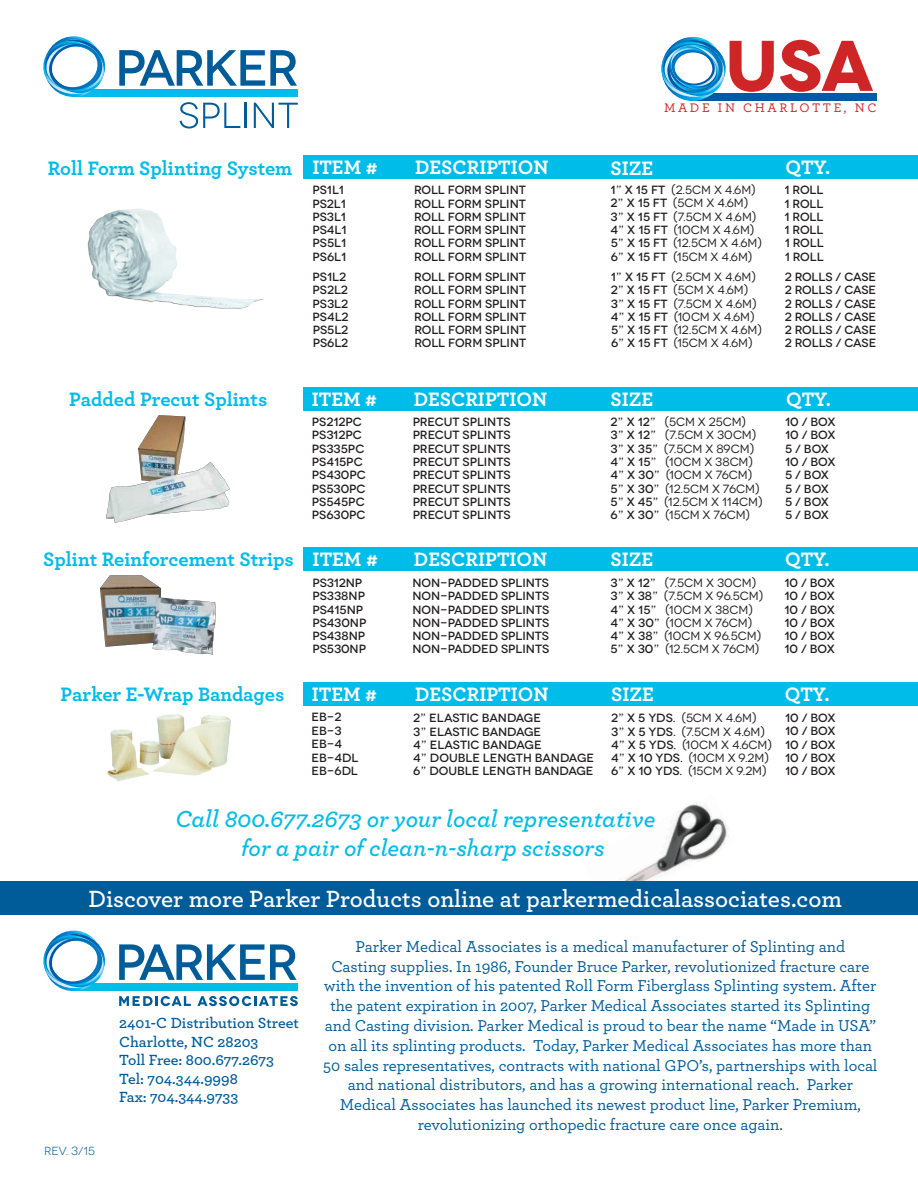
<style>
.page{position:relative;width:918px;height:1188px;background:#fff}
.page>*{position:absolute;margin:0;border:0;box-sizing:border-box;transform-origin:0 0}
.t1{font:700 71.55px "Novecentowide";color:#ce2527}
.t2{font:600 24.6px "Archer";color:#fff}
.t3{font:italic 600 24.3px/29.1px "Archer";color:#00bce8}
.t4{font:700 20.4px "Archer";color:#fff}
.t5{font:700 20.4px "Archer";color:#00bce8}
.t6{font:500 16.5px/19.8px "Archer";color:#005c98;text-align:center}
.t7{font:600 15.45px/18.5px "Archer";color:#005c98}
.t8{font:500 13.05px "Archer";letter-spacing:.2em;color:#ce2527}
.t9{font:500 11.85px/13.4px "Novecentowide";color:#231f20;text-align:justify}
.t10{font:11.85px/13.4px "Novecentowide";color:#231f20}
.t11{font:11.7px "Novecentowide";color:#005c98}
.s1{font-weight:500}
</style>
<div class="page">
<img style="left:624px;top:802px;width:105px;height:79px">
<div style="left:0;top:881px;width:918px;height:34px;background:#005c98"></div>
<div style="left:304px;top:387px;width:614px;height:24px;background:#00bce8"></div>
<div style="left:304px;top:156px;width:614px;height:23px;background:#00bce8"></div>
<div style="left:304px;top:547px;width:614px;height:24px;background:#00bce8"></div>
<div style="left:690px;top:93px;width:187px;height:8px;background:#005aaa"></div>
<img style="left:680px;top:37px;width:26px;height:3px">
<img style="left:676px;top:40px;width:34px;height:61px">
<img style="left:673px;top:42px;width:40px;height:57px">
<img style="left:661px;top:44px;width:65px;height:53px">
<img style="left:662px;top:45px;width:63px;height:50px">
<img style="left:664px;top:45px;width:60px;height:51px">
<img style="left:667px;top:45px;width:55px;height:50px">
<img style="left:666px;top:47px;width:56px;height:45px">
<img style="left:668px;top:46px;width:50px;height:47px">
<img style="left:668px;top:48px;width:52px;height:42px">
<img style="left:669px;top:50px;width:49px;height:38px">
<svg style="left:119px;top:50px;width:178px;height:36px"></svg>
<div style="left:72px;top:89px;width:226px;height:8px;background:#00bce8"></div>
<img style="left:62px;top:36px;width:24px;height:3px">
<img style="left:58px;top:39px;width:31px;height:58px">
<img style="left:55px;top:41px;width:51px;height:55px">
<img style="left:43px;top:43px;width:62px;height:51px">
<img style="left:44px;top:44px;width:61px;height:48px">
<img style="left:46px;top:44px;width:57px;height:49px">
<svg style="left:180px;top:102px;width:60px;height:26px"></svg>
<hr style="left:245px;top:103px;width:2px;height:25px;background:#005c98">
<svg style="left:254px;top:103px;width:44px;height:25px"></svg>
<svg style="left:119px;top:944px;width:178px;height:36px"></svg>
<svg style="left:119px;top:996px;width:72px;height:10px"></svg>
<svg style="left:197px;top:996px;width:101px;height:10px"></svg>
<div style="left:72px;top:984px;width:225px;height:7px;background:#00bce8"></div>
<img style="left:60px;top:931px;width:27px;height:3px">
<img style="left:58px;top:934px;width:51px;height:57px">
<img style="left:55px;top:935px;width:53px;height:55px">
<img style="left:43px;top:937px;width:62px;height:51px">
<img style="left:44px;top:938px;width:61px;height:49px">
<img style="left:46px;top:938px;width:57px;height:49px">
<img style="left:87px;top:209px;width:177px;height:100px">
<img style="left:107px;top:715px;width:123px;height:67px">
<div style="left:304px;top:682px;width:614px;height:24px;background:#00bce8"></div>
<img style="left:106px;top:415px;width:124px;height:108px">
<img style="left:100px;top:575px;width:116px;height:80px">
<h1 class="t1" style="left:725px;top:21px;width:150px">USA</h1>
<p class="t8" style="left:664px;top:99px;width:214px">MADE IN CHARLOTTE, NC</p>
<h3 class="t5" style="left:48px;top:152px;width:246px">Roll Form Splinting System</h3>
<h3 class="t4" style="left:415px;top:151px;width:135px">DESCRIPTION</h3>
<p class="t9" style="left:414px;top:183px;width:114px">ROLL FORM SPLINT ROLL FORM SPLINT ROLL FORM SPLINT ROLL FORM SPLINT ROLL FORM SPLINT ROLL FORM SPLINT</p>
<p class="t9" style="left:414px;top:270px;width:114px">ROLL FORM SPLINT ROLL FORM SPLINT ROLL FORM SPLINT ROLL FORM SPLINT ROLL FORM SPLINT ROLL FORM SPLINT</p>
<h3 class="t4" style="left:312px;top:152px;width:67px">ITEM #</h3>
<p class="t9" style="left:312px;top:183px;width:36px;text-align:left">PS1L1<br>PS2L1<br>PS3L1<br>PS4L1<br>PS5L1<br>PS6L1</p>
<p class="t9" style="left:313px;top:270px;width:38px;text-align:left">PS1L2<br>PS2L2<br>PS3L2<br>PS4L2<br>PS5L2<br>PS6L2</p>
<h3 class="t4" style="left:611px;top:152px;width:44px">SIZE</h3>
<p class="t10" style="left:611px;top:183px;width:153px"><span class="s1">1” X 15 FT</span> (2.5CM X 4.6M)<br><span class="s1">2” X 15 FT</span> (5CM X 4.6M)<br><span class="s1">3” X 15 FT</span> (7.5CM X 4.6M)<br><span class="s1">4” X 15 FT</span> (10CM X 4.6M)<br><span class="s1">5” X 15 FT</span> (12.5CM X 4.6M)<br><span class="s1">6” X 15 FT</span> (15CM X 4.6M)</p>
<p class="t10" style="left:611px;top:270px;width:153px"><span class="s1">1” X 15 FT</span> (2.5CM X 4.6M)<br><span class="s1">2” X 15 FT</span> (5CM X 4.6M)<br><span class="s1">3” X 15 FT</span> (7.5CM X 4.6M)<br><span class="s1">4” X 15 FT</span> (10CM X 4.6M)<br><span class="s1">5” X 15 FT</span> (12.5CM X 4.6M)<br><span class="s1">6” X 15 FT</span> (15CM X 4.6M)</p>
<h3 class="t4" style="left:335px;top:153px;width:69px">WHITE</h3>
<h3 class="t4" style="left:602px;top:153px;width:67px">BLACK</h3>
<h3 class="t4" style="left:786px;top:152px;width:46px">QTY.</h3>
<p class="t9" style="left:785px;top:183px;width:41px">1 ROLL 1 ROLL 1 ROLL 1 ROLL 1 ROLL 1 ROLL</p>
<p class="t9" style="left:785px;top:270px;width:93px">2 ROLLS / CASE 2 ROLLS / CASE 2 ROLLS / CASE 2 ROLLS / CASE 2 ROLLS / CASE 2 ROLLS / CASE</p>
<h3 class="t5" style="left:69px;top:383px;width:200px">Padded Precut Splints</h3>
<h3 class="t4" style="left:312px;top:383px;width:67px">ITEM #</h3>
<p class="t9" style="left:312px;top:415px;width:56px;text-align:left">PS212PC<br>PS312PC<br>PS335PC<br>PS415PC<br>PS430PC<br>PS530PC<br>PS545PC<br>PS630PC</p>
<h3 class="t4" style="left:414px;top:383px;width:135px">DESCRIPTION</h3>
<p class="t9" style="left:413px;top:415px;width:99px">PRECUT SPLINTS PRECUT SPLINTS PRECUT SPLINTS PRECUT SPLINTS PRECUT SPLINTS PRECUT SPLINTS PRECUT SPLINTS PRECUT SPLINTS</p>
<h3 class="t4" style="left:611px;top:383px;width:44px">SIZE</h3>
<p class="t10" style="left:611px;top:415px;width:153px"><span class="s1">2” X 12”</span> (5CM X 25CM)<br><span class="s1">3” X 12”</span> (7.5CM X 30CM)<br><span class="s1">3” X 35”</span> (7.5CM X 89CM)<br><span class="s1">4” X 15”</span> (10CM X 38CM)<br><span class="s1">4” X 30”</span> (10CM X 76CM)<br><span class="s1">5” X 30”</span> (12.5CM X 76CM)<br><span class="s1">5” X 45”</span> (12.5CM X 114CM)<br><span class="s1">6” X 30”</span> (15CM X 76CM)</p>
<h3 class="t4" style="left:786px;top:383px;width:46px">QTY.</h3>
<p class="t9" style="left:785px;top:415px;width:52px;text-align:left">10 / BOX<br>10 / BOX<br>5 / BOX<br>10 / BOX<br>5 / BOX<br>5 / BOX<br>5 / BOX<br>5 / BOX</p>
<h3 class="t5" style="left:43px;top:543px;width:252px">Splint Reinforcement Strips</h3>
<h3 class="t4" style="left:313px;top:543px;width:67px">ITEM #</h3>
<p class="t9" style="left:312px;top:576px;width:56px;text-align:left">PS312NP<br>PS338NP<br>PS415NP<br>PS430NP<br>PS438NP<br>PS530NP</p>
<h3 class="t4" style="left:414px;top:543px;width:135px">DESCRIPTION</h3>
<p class="t9" style="left:413px;top:576px;width:138px">NON-PADDED SPLINTS NON-PADDED SPLINTS NON-PADDED SPLINTS NON-PADDED SPLINTS NON-PADDED SPLINTS NON-PADDED SPLINTS</p>
<h3 class="t4" style="left:611px;top:543px;width:44px">SIZE</h3>
<p class="t10" style="left:611px;top:576px;width:154px"><span class="s1">3” X 12”</span> (7.5CM X 30CM)<br><span class="s1">3” X 38”</span> (7.5CM X 96.5CM)<br><span class="s1">4” X 15”</span> (10CM X 38CM)<br><span class="s1">4” X 30”</span> (10CM X 76CM)<br><span class="s1">4” X 38”</span> (10CM X 96.5CM)<br><span class="s1">5” X 30”</span> (12.5CM X 76CM)</p>
<h3 class="t4" style="left:785px;top:543px;width:46px">QTY.</h3>
<p class="t9" style="left:784px;top:576px;width:52px">10 / BOX 10 / BOX 10 / BOX 10 / BOX 10 / BOX 10 / BOX</p>
<h3 class="t5" style="left:61px;top:678px;width:225px">Parker E-Wrap Bandages</h3>
<h3 class="t4" style="left:312px;top:678px;width:67px">ITEM #</h3>
<p class="t9" style="left:312px;top:711px;width:48px;text-align:left">EB-2<br>EB-3<br>EB-4<br>EB-4DL<br>EB-6DL</p>
<h3 class="t4" style="left:415px;top:678px;width:135px">DESCRIPTION</h3>
<p class="t9" style="left:413px;top:711px;width:182px;text-align:left">2” ELASTIC BANDAGE<br>3” ELASTIC BANDAGE<br>4” ELASTIC BANDAGE<br>4” DOUBLE LENGTH BANDAGE<br>6” DOUBLE LENGTH BANDAGE</p>
<h3 class="t4" style="left:611px;top:678px;width:44px">SIZE</h3>
<p class="t10" style="left:611px;top:711px;width:162px"><span class="s1">2” X 5 YDS.</span> (5CM X 4.6M)<br><span class="s1">3” X 5 YDS.</span> (7.5CM X 4.6M)<br><span class="s1">4” X 5 YDS.</span> (10CM X 4.6CM)<br><span class="s1">4” X 10 YDS.</span> (10CM X 9.2M)<br><span class="s1">6” X 10 YDS.</span> (15CM X 9.2M)</p>
<h3 class="t3" style="left:241px;top:803px;width:416px;text-indent:-66px">Call 800.677.2673 or your local representative for a pair of clean-n-sharp scissors</h3>
<h3 class="t4" style="left:785px;top:678px;width:46px">QTY.</h3>
<p class="t9" style="left:785px;top:711px;width:52px">10 / BOX 10 / BOX 10 / BOX 10 / BOX 10 / BOX</p>
<h2 class="t2" style="left:88px;top:880px;width:755px">Discover more Parker Products online at parkermedicalassociates.com</h2>
<p class="t11" style="left:44px;top:1144px;width:52px">REV. 3/15</p>
<h3 class="t7" style="left:119px;top:1013px;width:181px">2401-C Distribution Street<br>Charlotte, NC 28203<br>Toll Free: 800.677.2673<br>Tel: 704.344.9998<br>Fax: 704.344.9733</h3>
<p class="t6" style="left:323px;top:936px;width:556px">Parker Medical Associates is a medical manufacturer of Splinting and<br>Casting supplies. In 1986, Founder Bruce Parker, revolutionized fracture care with the invention of his patented Roll Form Fiberglass Splinting system. After the patent expiration in 2007, Parker Medical Associates started its Splinting and Casting division. Parker Medical is proud to bear the name “Made in USA” on all its splinting products. Today, Parker Medical Associates has more than 50 sales representatives, contracts with national GPO’s, partnerships with local and national distributors, and has a growing international reach. Parker Medical Associates has launched its newest product line, Parker Premium, revolutionizing orthopedic fracture care once again.</p>
</div>
